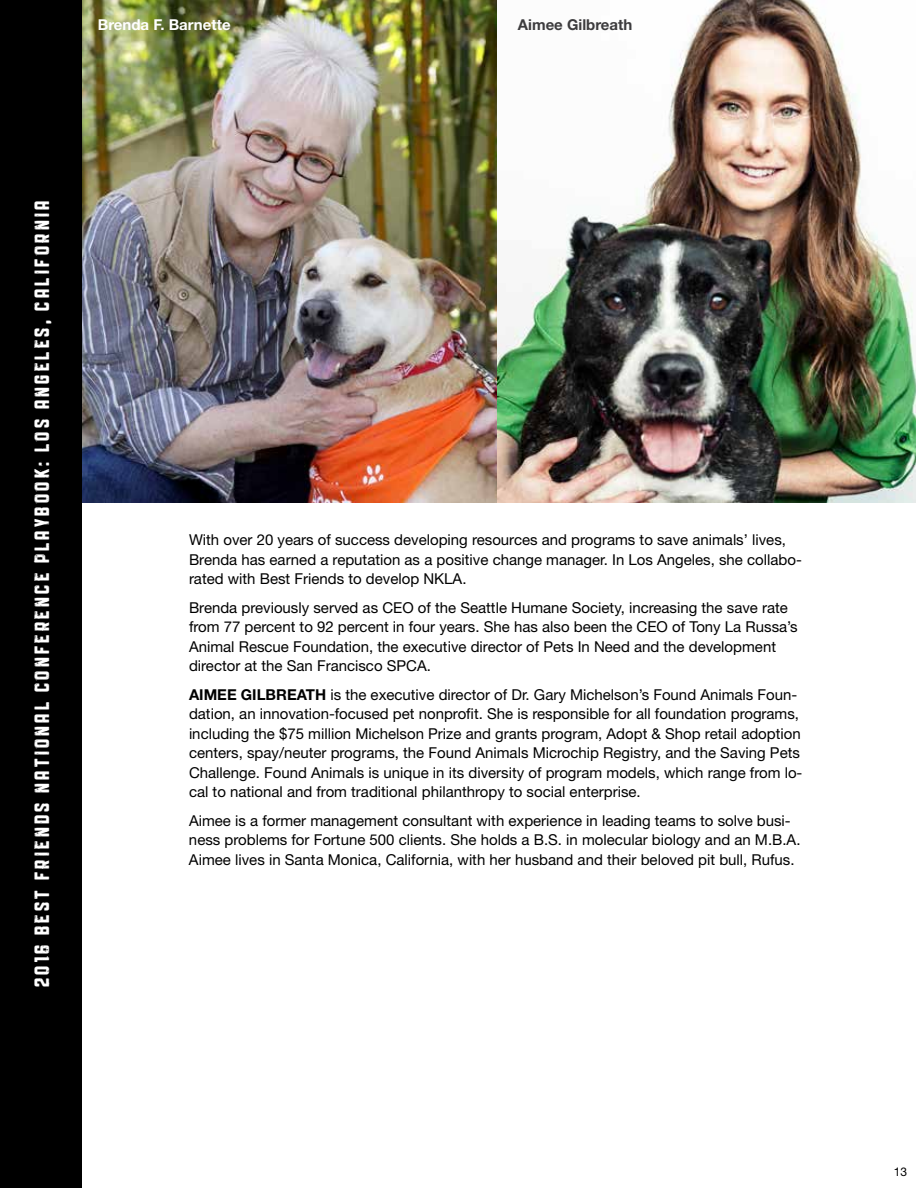
<style>
.page{position:relative;width:918px;height:1188px;background:#fff}
.page>*{position:absolute;margin:0;border:0;box-sizing:border-box;transform-origin:0 0}
.t1{font:22.5px "Public Gothic Vintage";letter-spacing:.15em;color:#fff}
.t2{font:15px/19.5px "Helvetica Neue LT Std";color:#000}
.t3{font:700 15px "Helvetica Neue LT Std";color:#fff}
.t4{font:700 15px "Helvetica Neue LT Std";color:#3d3c3e}
.t5{font:12px "Helvetica Neue LT Std";color:#000}
.s1{font-weight:700}
</style>
<div class="page">
<img style="left:81px;top:0;width:835px;height:502px">
<div style="left:0;top:0;width:81px;height:1188px;background:#000"></div>
<p class="t3" style="left:98px;top:16px;width:134px">Brenda F. Barnette</p>
<p class="t4" style="left:518px;top:16px;width:116px">Aimee Gilbreath</p>
<h1 class="t1" style="left:30px;top:987px;width:788px;rotate:-90deg">2016 BEST FRIENDS NATIONAL CONFERENCE PLAYBOOK: LOS ANGELES, CALIFORNIA</h1>
<p class="t2" style="left:189px;top:530px;width:614px">With over 20 years of success developing resources and programs to save animals’ lives,<br>Brenda has earned a reputation as a positive change manager. In Los Angeles, she collabo&shy;rated with Best Friends to develop NKLA.</p>
<p class="t2" style="left:189px;top:598px;width:610px">Brenda previously served as CEO of the Seattle Humane Society, increasing the save rate from 77 percent to 92 percent in four years. She has also been the CEO of Tony La Russa’s Animal Rescue Foundation, the executive director of Pets In Need and the development director at the San Francisco SPCA.</p>
<p class="t2" style="left:189px;top:685px;width:615px"><span class="s1">AIMEE GILBREATH</span> is the executive director of Dr. Gary Michelson’s Found Animals Foun&shy;dation, an innovation-focused pet nonprofit. She is responsible for all foundation programs, including the $75 million Michelson Prize and grants program, Adopt &amp; Shop retail adoption centers, spay/neuter programs, the Found Animals Microchip Registry, and the Saving Pets Challenge. Found Animals is unique in its diversity of program models, which range from lo&shy;cal to national and from traditional philanthropy to social enterprise.</p>
<p class="t2" style="left:189px;top:811px;width:613px">Aimee is a former management consultant with experience in leading teams to solve busi&shy;ness problems for Fortune 500 clients. She holds a B.S. in molecular biology and an M.B.A.<br>Aimee lives in Santa Monica, California, with her husband and their beloved pit bull, Rufus.</p>
<p class="t5" style="left:894px;top:1164px;width:15px">13</p>
</div>
